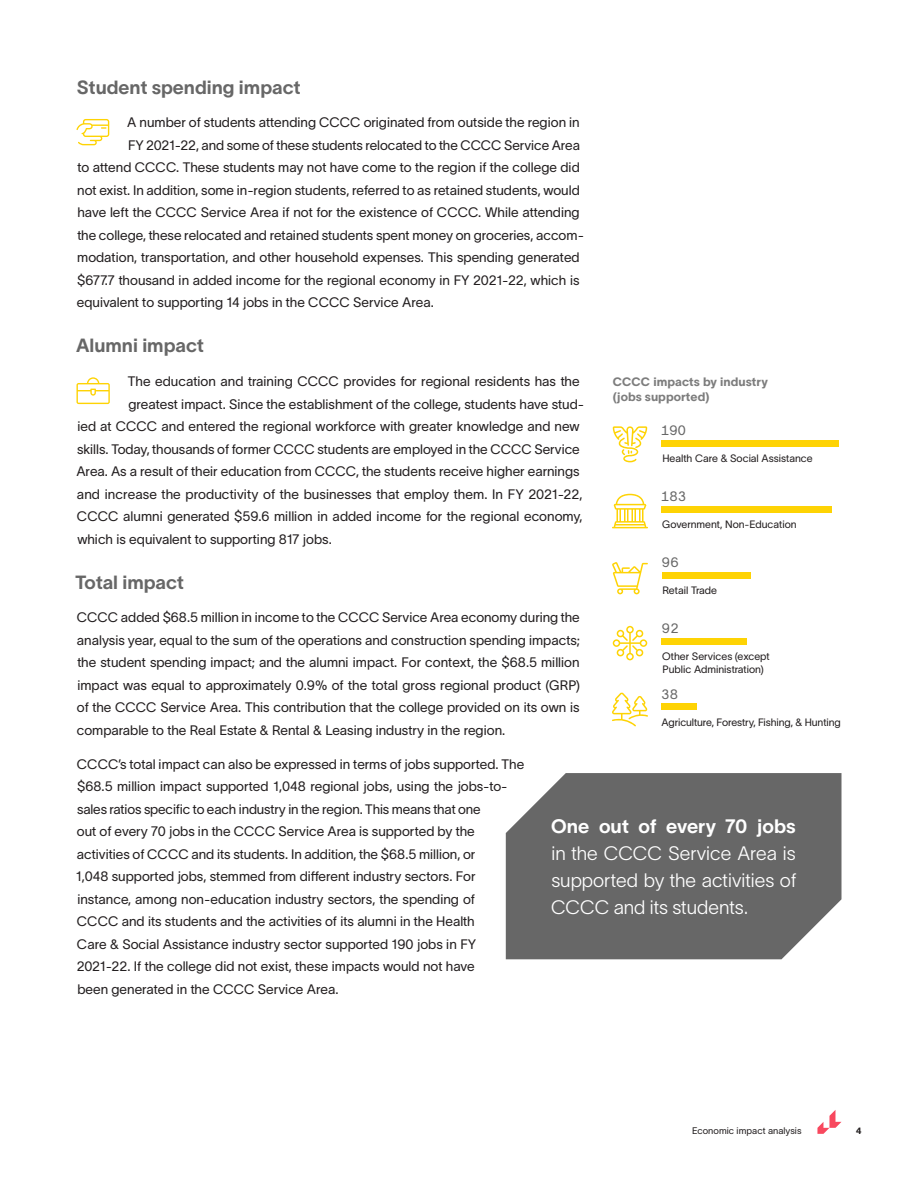
<style>
.page{position:relative;width:918px;height:1188px;background:#fff}
.page>*{position:absolute;margin:0;border:0;box-sizing:border-box;transform-origin:0 0}
.t1{font:236.7px "Chartwell Bars Vertical";color:#fed304;scale:.38 1}
.PullQuote_Grey{font:19.2px/27px "TWK Lausanne 200";color:#fff;text-align:justify}
.Heading_3_Grey{font:18.75px "TWK Lausanne 700";color:#676767}
.t2{font:13.5px/22.5px "TWK Lausanne 300";color:#231f20;text-align:justify}
.Figure_text{font:13.5px "TWK Lausanne 300";color:#676767}
.Figure_Title{font:12px/15px "TWK Lausanne 800";letter-spacing:.005em;color:#7d7d7d}
.Figure_text-2{font:10.5px/13.5px "TWK Lausanne 300";color:#231f20}
.t3{font:9.3px "TWK Lausanne 300";letter-spacing:.005em;color:#231f20}
.t4{font:9px "TWK Lausanne 800";color:#231f20}
.s1{font-family:"TWK Lausanne 700"}
</style>
<div class="page">
<svg style="left:817px;top:1110px;width:24px;height:24px"></svg>
<svg style="left:76px;top:119px;width:33px;height:26px"></svg>
<svg style="left:77px;top:377px;width:33px;height:27px"></svg>
<div style="left:506px;top:773px;width:336px;height:186px;background:#676767"></div>
<svg style="left:612px;top:494px;width:36px;height:34px"></svg>
<svg style="left:613px;top:426px;width:34px;height:36px"></svg>
<svg style="left:612px;top:562px;width:36px;height:32px"></svg>
<svg style="left:613px;top:626px;width:34px;height:34px"></svg>
<svg style="left:612px;top:692px;width:36px;height:34px"></svg>
<p class="Heading_3_Grey" style="left:77px;top:74px;width:225px">Student spending impact</p>
<p class="t2" style="left:127px;top:110px;width:454px">A number of students attending CCCC originated from outside the region in</p>
<p class="t2" style="left:128px;top:133px;width:453px">FY 2021-22, and some of these students relocated to the CCCC Service Area</p>
<p class="t2" style="left:77px;top:155px;width:504px">to attend CCCC. These students may not have come to the region if the college did</p>
<p class="t2" style="left:77px;top:178px;width:504px">not exist. In addition, some in-region students, referred to as retained students, would</p>
<p class="t2" style="left:77px;top:200px;width:504px">have left the CCCC Service Area if not for the existence of CCCC. While attending</p>
<p class="t2" style="left:77px;top:223px;width:508px">the college, these relocated and retained students spent money on groceries, accom-</p>
<p class="t2" style="left:77px;top:245px;width:504px">modation, transportation, and other household expenses. This spending generated</p>
<p class="t2" style="left:77px;top:268px;width:504px">$677.7 thousand in added income for the regional economy in FY 2021-22, which is</p>
<p class="t2" style="left:77px;top:290px;width:359px">equivalent to supporting 14 jobs in the CCCC Service Area.</p>
<p class="Heading_3_Grey" style="left:76px;top:333px;width:129px">Alumni impact</p>
<p class="t2" style="left:128px;top:369px;width:453px">The education and training CCCC provides for regional residents has the</p>
<p class="t2" style="left:128px;top:392px;width:457px">greatest impact. Since the establishment of the college, students have stud-</p>
<p class="t2" style="left:77px;top:414px;width:504px">ied at CCCC and entered the regional workforce with greater knowledge and new</p>
<p class="t2" style="left:77px;top:437px;width:504px">skills. Today, thousands of former CCCC students are employed in the CCCC Service</p>
<p class="t2" style="left:76px;top:459px;width:505px">Area. As a result of their education from CCCC, the students receive higher earnings</p>
<p class="t2" style="left:77px;top:482px;width:507px">and increase the productivity of the businesses that employ them. In FY 2021-22,</p>
<p class="t2" style="left:77px;top:504px;width:507px">CCCC alumni generated $59.6 million in added income for the regional economy,</p>
<p class="t2" style="left:77px;top:527px;width:256px">which is equivalent to supporting 817 jobs.</p>
<p class="Heading_3_Grey" style="left:75px;top:569px;width:110px">Total impact</p>
<p class="t2" style="left:77px;top:605px;width:505px">CCCC added $68.5 million in income to the CCCC Service Area economy during the analysis year, equal to the sum of the operations and construction spending impacts; the student spending impact; and the alumni impact. For context, the $68.5 million impact was equal to approximately 0.9% of the total gross regional product (GRP) of the CCCC Service Area. This contribution that the college provided on its own is comparable to the Real Estate &amp; Rental &amp; Leasing industry in the region.</p>
<p class="t2" style="left:76px;top:752px;width:450px;text-align:left">CCCC’s total impact can also be expressed in terms of jobs supported. The $68.5 million impact supported 1,048 regional jobs, using the jobs-to&shy;sales ratios specific to each industry in the region. This means that one<br>out of every 70 jobs in the CCCC Service Area is supported by the activities of CCCC and its students. In addition, the $68.5 million, or<br>1,048 supported jobs, stemmed from different industry sectors. For instance, among non-education industry sectors, the spending of<br>CCCC and its students and the activities of its alumni in the Health<br>Care &amp; Social Assistance industry sector supported 190 jobs in FY 2021-22. If the college did not exist, these impacts would not have<br>been generated in the CCCC Service Area.</p>
<p class="Figure_Title" style="left:613px;top:373px;width:157px">CCCC impacts by industry (jobs supported)</p>
<p class="Figure_text" style="left:661px;top:421px;width:27px">190</p>
<p class="t1" style="left:888px;top:436px;width:737px;rotate:90deg">100+96+50+48+20</p>
<p class="Figure_text-2" style="left:662px;top:451px;width:152px">Health Care &amp; Social Assistance</p>
<p class="Figure_text" style="left:661px;top:487px;width:27px">183</p>
<p class="Figure_text-2" style="left:662px;top:517px;width:136px">Government, Non-Education</p>
<p class="Figure_text" style="left:662px;top:553px;width:18px">96</p>
<p class="Figure_text-2" style="left:662px;top:583px;width:56px">Retail Trade</p>
<p class="Figure_text" style="left:662px;top:619px;width:18px">92</p>
<p class="Figure_text-2" style="left:662px;top:649px;width:109px">Other Services (except<br>Public Administration)</p>
<p class="Figure_text" style="left:661px;top:685px;width:18px">38</p>
<p class="Figure_text-2" style="left:662px;top:715px;width:181px">Agriculture, Forestry, Fishing, &amp; Hunting</p>
<p class="PullQuote_Grey" style="left:551px;top:811px;width:247px"><span class="s1">One out of every 70 jobs </span>in the CCCC Service Area is supported by the activities of CCCC and its students.</p>
<p class="t3" style="left:692px;top:1124px;width:111px">Economic impact analysis</p>
<p class="t4" style="left:856px;top:1124px;width:7px">4</p>
</div>
